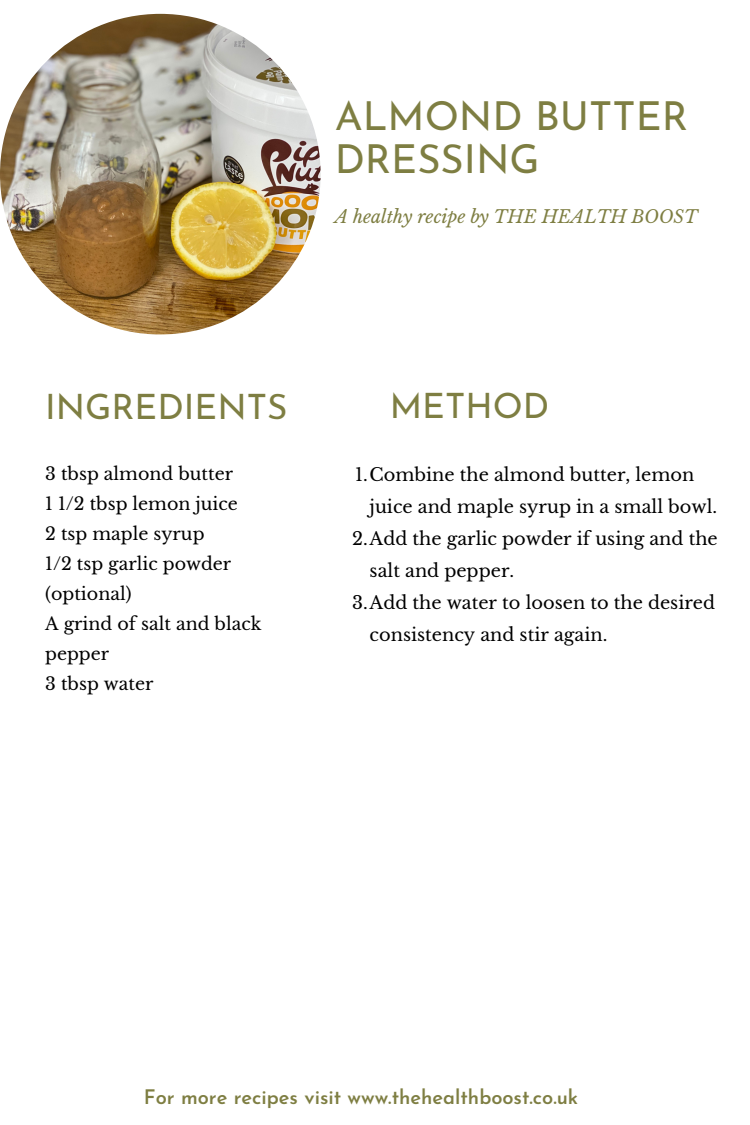
<style>
.page{position:relative;width:750px;height:1125px;background:#fff}
.page>*{position:absolute;margin:0;border:0;box-sizing:border-box;transform-origin:0 0}
.t1{font:40px/42.2px "Josefin Sans";color:#7e7e42}
.t2{font:35px "Josefin Sans";color:#7e7e42}
.t3{font:600 20px "Josefin Sans";color:#7e7e42}
.t4{font:17.75px/32.1px "Libre Baskerville";color:#000}
.t5{font:italic 17.62px "Libre Baskerville";color:#7e7e42}
.t6{font:17.5px/30px "Libre Baskerville";color:#000}
</style>
<div class="page">
<img style="left:0;top:14px;width:321px;height:320px;border-radius:50%">
<p class="t1" style="left:335px;top:99px;width:355px">ALMOND BUTTER<br>DRESSING</p>
<p class="t5" style="left:335px;top:206px;width:365px">A healthy recipe by THE HEALTH BOOST</p>
<p class="t2" style="left:45px;top:393px;width:244px">INGREDIENTS</p>
<p class="t2" style="left:390px;top:392px;width:161px">METHOD</p>
<p class="t6" style="left:45px;top:459px;width:189px">3 tbsp almond butter</p>
<p class="t6" style="left:45px;top:489px;width:194px">1 1/2 tbsp lemon juice</p>
<p class="t6" style="left:45px;top:519px;width:161px">2 tsp maple syrup</p>
<p class="t6" style="left:45px;top:549px;width:188px">1/2 tsp garlic powder (optional)</p>
<p class="t6" style="left:45px;top:609px;width:218px">A grind of salt and black pepper</p>
<p class="t6" style="left:45px;top:669px;width:110px">3 tbsp water</p>
<p class="t4" style="left:370px;top:458px;width:349px;text-indent:-14px">1.Combine the almond butter, lemon juice and maple syrup in a small bowl.</p>
<p class="t4" style="left:370px;top:523px;width:350px;text-indent:-17px">2.Add the garlic powder if using and the salt and pepper.</p>
<p class="t4" style="left:370px;top:587px;width:347px;text-indent:-17px">3.Add the water to loosen to the desired consistency and stir again.</p>
<p class="t3" style="left:144px;top:1089px;width:436px">For more recipes visit www.thehealthboost.co.uk</p>
</div>
